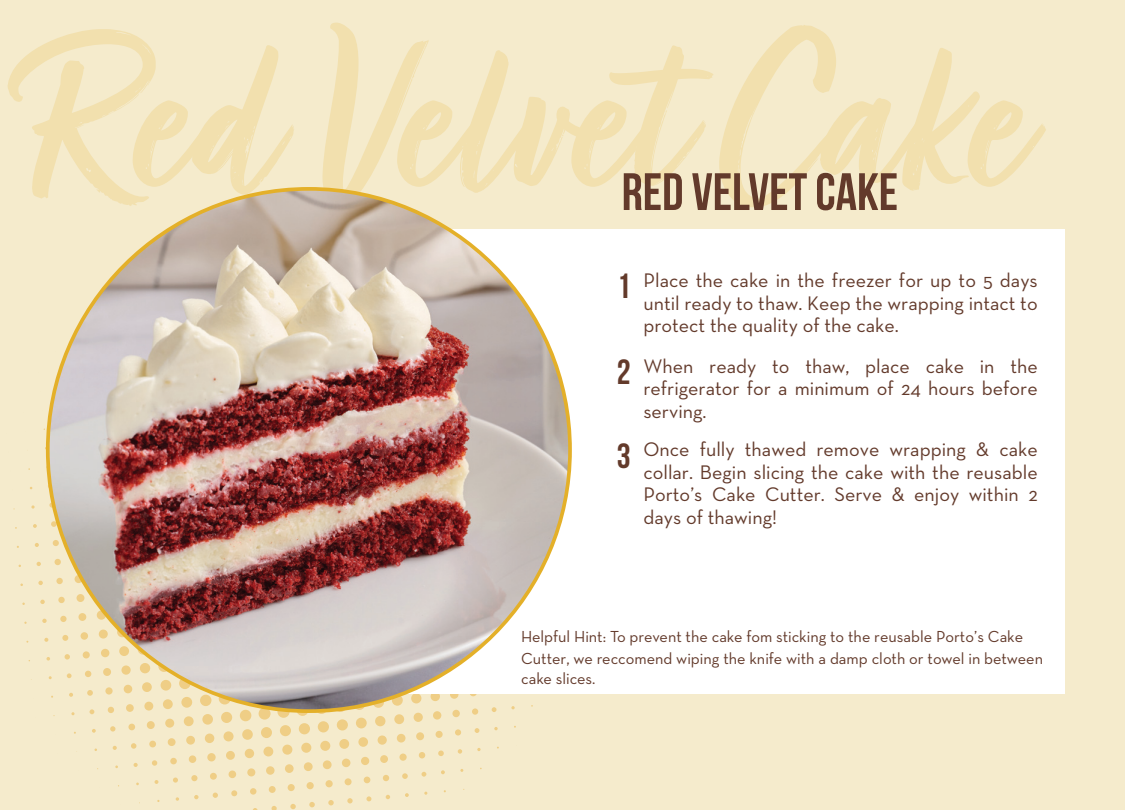
<style>
.page{position:relative;width:1125px;height:810px;background:#f5ebcc}
.page>*{position:absolute;margin:0;border:0;box-sizing:border-box;transform-origin:0 0}
.t1{font:240px "Turbinado Bold Pro";color:#f2e0ae}
.t2{font:700 52.5px "Bebas Neue";color:#633a2b}
.t3{font:700 35px "Bebas Neue";color:#633a2b}
.t4{font:20px/22.5px "Neutra Text Exp";color:#633a2b;text-align:justify}
.t5{font:16.25px/22.5px "Neutra Text Exp";color:#633a2b}
</style>
<div class="page">
<svg style="left:13px;top:279px;width:520px;height:494px"></svg>
<svg style="left:118px;top:773px;width:346px;height:37px"></svg>
<div style="left:361px;top:230px;width:704px;height:464px;background:#fff"></div>
<img style="left:48px;top:189px;width:522px;height:522px;border-radius:261px">
<h1 class="t1" style="left:22px;top:-9px;width:1005px">Red Velvet Cake</h1>
<h2 class="t2" style="left:622px;top:163px;width:278px">RED VELVET CAKE</h2>
<h3 class="t3" style="left:617px;top:267px;width:15px">1</h3>
<p class="t4" style="left:643px;top:269px;width:396px">Place the cake in the freezer for up to 5 days until ready to thaw. Keep the wrapping intact to protect the quality of the cake.</p>
<h3 class="t3" style="left:617px;top:352px;width:15px">2</h3>
<p class="t4" style="left:643px;top:355px;width:396px">When ready to thaw, place cake in the refrigerator for a minimum of 24 hours before serving.</p>
<h3 class="t3" style="left:617px;top:437px;width:15px">3</h3>
<p class="t4" style="left:643px;top:438px;width:396px">Once fully thawed remove wrapping &amp; cake collar. Begin slicing the cake with the reusable Porto’s Cake Cutter. Serve &amp; enjoy within 2 days of thawing!</p>
<p class="t5" style="left:521px;top:625px;width:523px">Helpful Hint: To prevent the cake fom sticking to the reusable Porto’s Cake<br>Cutter, we reccomend wiping the knife with a damp cloth or towel in between</p>
<p class="t5" style="left:521px;top:667px;width:76px">cake slices.</p>
</div>
